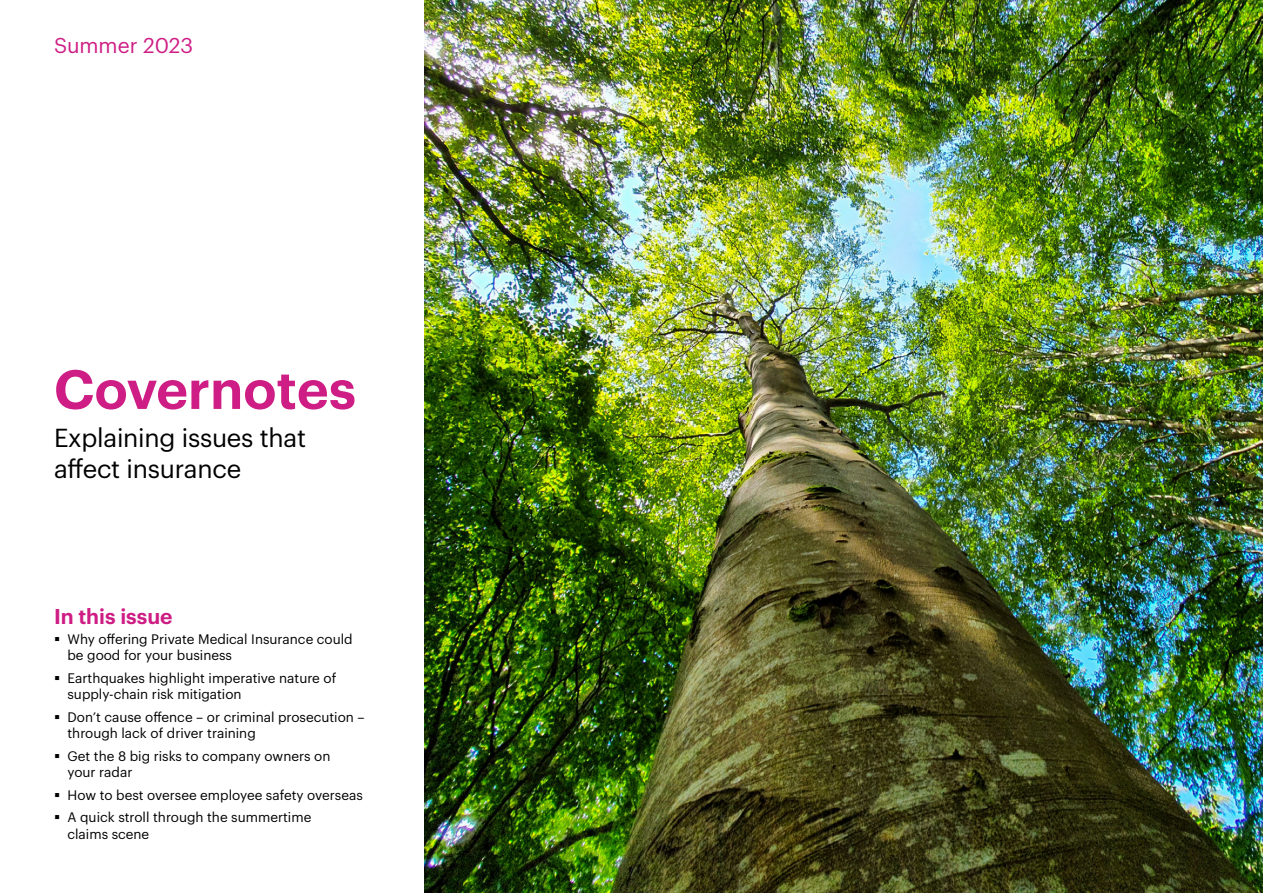
<style>
.page{position:relative;width:1263px;height:893px;background:#fff}
.page>*{position:absolute;margin:0;border:0;box-sizing:border-box;transform-origin:0 0}
.t1{font:600 54px "Graphik";color:#ce1d84}
.Subtitle{font:25.5px/30.6px "Graphik";letter-spacing:-.01em;color:#000}
.Subhead_1__11_13_Bol{font:600 21px "Graphik";color:#ce1d84}
.Subhead_1__11_13_Bol-2{font:21px "Graphik";color:#ce1d84}
.t2{font:13.5px/16.5px "Graphik";color:#000}
</style>
<div class="page">
<img style="left:425px;top:0;width:838px;height:893px">
<p class="Subhead_1__11_13_Bol-2" style="left:54px;top:30px;width:141px">Summer 2023</p>
<p class="t1" style="left:54px;top:348px;width:303px">Covernotes</p>
<p class="Subtitle" style="left:54px;top:421px;width:254px">Explaining issues that affect insurance</p>
<p class="Subhead_1__11_13_Bol" style="left:54px;top:600px;width:120px">In this issue</p>
<p class="t2" style="left:68px;top:629px;width:287px">Why offering Private Medical Insurance could be good for your business</p>
<p class="t2" style="left:68px;top:668px;width:270px">Earthquakes highlight imperative nature of supply-chain risk mitigation</p>
<p class="t2" style="left:68px;top:707px;width:299px">Don’t cause offence – or criminal prosecution – through lack of driver training</p>
<p class="t2" style="left:68px;top:746px;width:264px">Get the 8 big risks to company owners on your radar</p>
<p class="t2" style="left:68px;top:785px;width:297px">How to best oversee employee safety overseas</p>
<p class="t2" style="left:68px;top:808px;width:245px">A quick stroll through the summertime claims scene</p>
</div>
